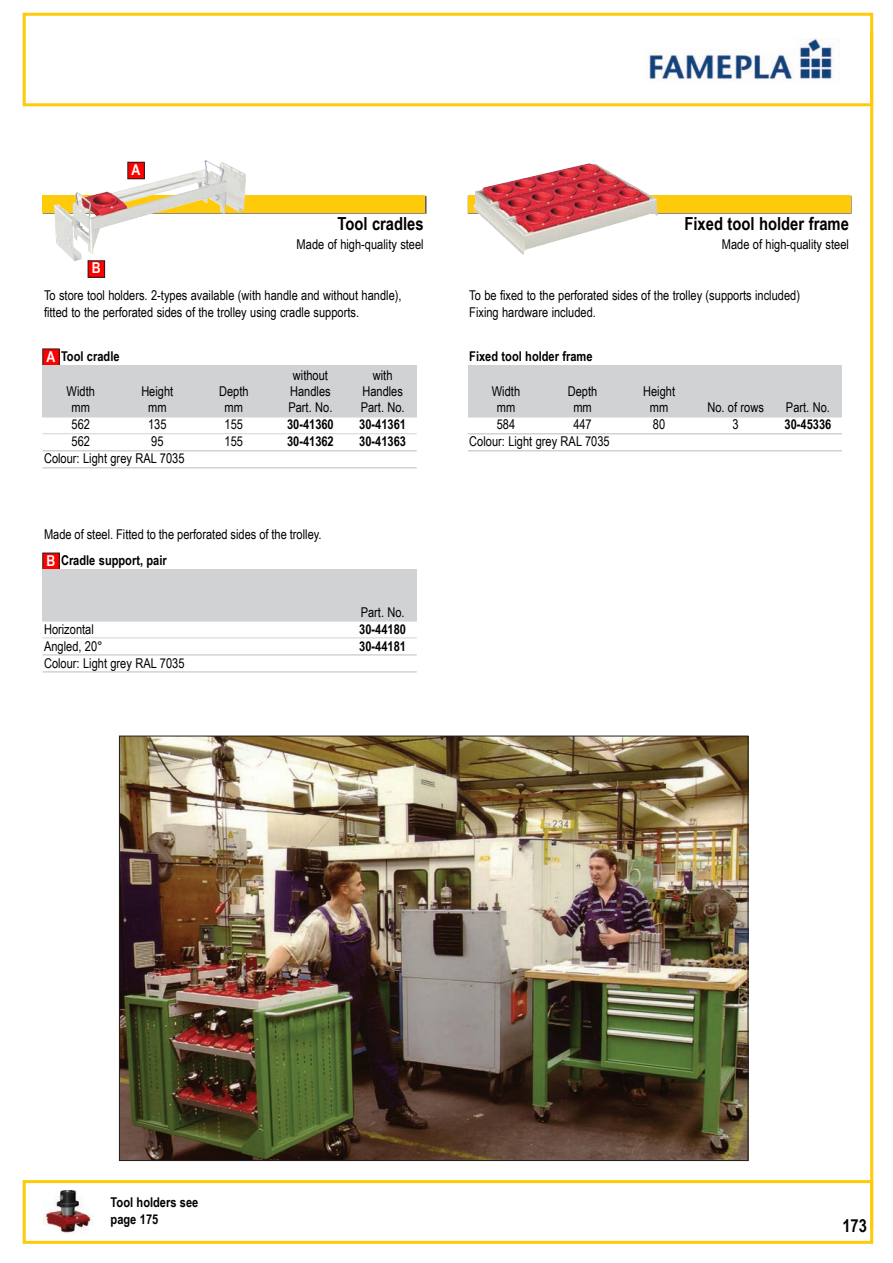
<style>
.page{position:relative;width:893px;height:1263px;background:#fff}
.page>*{position:absolute;margin:0;border:0;box-sizing:border-box;transform-origin:0 0}
.t1{font:700 18px "Arial Narrow";color:#000}
.t2{font:700 15px "Arial Narrow";color:#fff}
.t3{font:13.5px/16.2px "Arial Narrow";color:#000;text-align:center}
.t4{font:700 13.5px/16.2px "Arial Narrow";color:#000}
</style>
<div class="page">
<img style="left:121px;top:738px;width:625px;height:421px">
<img style="left:42px;top:195px;width:385px;height:26px">
<div style="left:43px;top:196px;width:382px;height:17px;background:#feca0a"></div>
<img style="left:54px;top:160px;width:192px;height:56px">
<div style="left:88px;top:261px;width:17px;height:16px;background:#f00"></div>
<div style="left:88px;top:260px;width:17px;height:18px;border:1px solid #231f20"></div>
<div style="left:128px;top:162px;width:16px;height:17px;background:#f00"></div>
<div style="left:128px;top:162px;width:17px;height:17px;border:1px solid #231f20"></div>
<hr style="left:43px;top:433px;width:374px;height:1px;background:#d1d2d4">
<hr style="left:43px;top:467px;width:374px;height:1px;background:#d1d2d4">
<div style="left:43px;top:349px;width:16px;height:16px;background:#f00"></div>
<hr style="left:43px;top:450px;width:374px;height:1px;background:#d1d2d4">
<hr style="left:43px;top:637px;width:374px;height:1px;background:#d1d2d4">
<hr style="left:43px;top:620px;width:374px;height:2px;background:#d1d2d4">
<hr style="left:43px;top:671px;width:374px;height:2px;background:#d1d2d4">
<div style="left:43px;top:553px;width:16px;height:17px;background:#f00"></div>
<hr style="left:43px;top:654px;width:374px;height:2px;background:#d1d2d4">
<img style="left:467px;top:195px;width:385px;height:19px">
<div style="left:468px;top:196px;width:382px;height:17px;background:#feca0a"></div>
<img style="left:473px;top:163px;width:185px;height:92px">
<hr style="left:468px;top:433px;width:374px;height:1px;background:#d1d2d4">
<hr style="left:468px;top:450px;width:374px;height:1px;background:#d1d2d4">
<div style="left:23px;top:13px;width:850px;height:93px;border:3px solid #feca0a"></div>
<img style="left:649px;top:38px;width:191px;height:45px">
<div style="left:23px;top:1180px;width:850px;height:64px;border:3px solid #feca0a"></div>
<img style="left:43px;top:1191px;width:49px;height:42px">
<hr style="left:870px;top:32px;width:3px;height:1197px;background:#feca0a">
<div style="left:196px;top:366px;width:76px;height:51px;background:#d1d2d4"></div>
<div style="left:272px;top:366px;width:77px;height:51px;background:#d1d2d4"></div>
<div style="left:349px;top:366px;width:68px;height:51px;background:#d1d2d4"></div>
<div style="left:119px;top:366px;width:77px;height:51px;background:#d1d2d4"></div>
<div style="left:43px;top:366px;width:76px;height:51px;background:#d1d2d4"></div>
<div style="left:349px;top:570px;width:68px;height:51px;background:#d1d2d4"></div>
<div style="left:43px;top:570px;width:306px;height:51px;background:#d1d2d4"></div>
<div style="left:621px;top:366px;width:76px;height:51px;background:#d1d2d4"></div>
<div style="left:697px;top:366px;width:77px;height:51px;background:#d1d2d4"></div>
<div style="left:774px;top:366px;width:68px;height:51px;background:#d1d2d4"></div>
<div style="left:544px;top:366px;width:77px;height:51px;background:#d1d2d4"></div>
<div style="left:468px;top:366px;width:76px;height:51px;background:#d1d2d4"></div>
<p class="t2" style="left:132px;top:158px;width:10px">A</p>
<p class="t2" style="left:92px;top:257px;width:10px">B</p>
<h1 class="t1" style="left:337px;top:210px;width:88px">Tool cradles</h1>
<p class="t3" style="left:297px;top:235px;width:129px">Made of high-quality steel</p>
<h1 class="t1" style="left:684px;top:210px;width:166px">Fixed tool holder frame</h1>
<p class="t3" style="left:722px;top:235px;width:129px">Made of high-quality steel</p>
<p class="t3" style="left:44px;top:287px;width:359px;text-align:left">To store tool holders. 2-types available (with handle and without handle), fitted to the perforated sides of the trolley using cradle supports.</p>
<p class="t3" style="left:469px;top:287px;width:332px;text-align:left">To be fixed to the perforated sides of the trolley (supports included)<br>Fixing hardware included.</p>
<p class="t2" style="left:47px;top:345px;width:10px">A</p>
<p class="t4" style="left:61px;top:348px;width:60px">Tool cradle</p>
<p class="t3" style="left:67px;top:383px;width:30px">Width mm</p>
<p class="t3" style="left:141px;top:383px;width:33px">Height mm</p>
<p class="t3" style="left:219px;top:383px;width:31px">Depth mm</p>
<p class="t3" style="left:288px;top:367px;width:45px">without<br>Handles<br>Part. No.</p>
<p class="t3" style="left:361px;top:367px;width:45px">with<br>Handles<br>Part. No.</p>
<p class="t3" style="left:72px;top:416px;width:20px">562</p>
<p class="t3" style="left:148px;top:416px;width:20px">135</p>
<p class="t3" style="left:225px;top:416px;width:20px">155</p>
<p class="t4" style="left:287px;top:416px;width:48px">30-41360</p>
<p class="t4" style="left:359px;top:416px;width:48px">30-41361</p>
<p class="t3" style="left:72px;top:433px;width:20px">562</p>
<p class="t3" style="left:151px;top:433px;width:14px">95</p>
<p class="t3" style="left:225px;top:433px;width:20px">155</p>
<p class="t4" style="left:287px;top:433px;width:48px">30-41362</p>
<p class="t4" style="left:359px;top:433px;width:48px">30-41363</p>
<p class="t3" style="left:44px;top:450px;width:142px">Colour: Light grey RAL 7035</p>
<p class="t3" style="left:44px;top:525px;width:279px">Made of steel. Fitted to the perforated sides of the trolley.</p>
<p class="t2" style="left:47px;top:549px;width:10px">B</p>
<p class="t4" style="left:61px;top:552px;width:107px">Cradle support, pair</p>
<p class="t3" style="left:44px;top:620px;width:51px">Horizontal</p>
<p class="t3" style="left:44px;top:654px;width:142px">Colour: Light grey RAL 7035</p>
<p class="t3" style="left:44px;top:637px;width:60px">Angled, 20°</p>
<p class="t3" style="left:361px;top:603px;width:45px">Part. No.</p>
<p class="t4" style="left:359px;top:620px;width:48px">30-44180</p>
<p class="t4" style="left:359px;top:637px;width:48px">30-44181</p>
<p class="t4" style="left:469px;top:348px;width:125px">Fixed tool holder frame</p>
<p class="t3" style="left:492px;top:383px;width:30px">Width mm</p>
<p class="t3" style="left:568px;top:383px;width:31px">Depth mm</p>
<p class="t3" style="left:643px;top:383px;width:33px">Height mm</p>
<p class="t3" style="left:707px;top:399px;width:58px">No. of rows</p>
<p class="t3" style="left:786px;top:399px;width:45px">Part. No.</p>
<p class="t3" style="left:497px;top:416px;width:20px">584</p>
<p class="t3" style="left:573px;top:416px;width:20px">447</p>
<p class="t3" style="left:653px;top:416px;width:14px">80</p>
<p class="t3" style="left:733px;top:416px;width:8px">3</p>
<p class="t4" style="left:784px;top:416px;width:48px">30-45336</p>
<p class="t3" style="left:469px;top:433px;width:142px">Colour: Light grey RAL 7035</p>
<p class="t4" style="left:111px;top:1194px;width:89px">Tool holders see page 175</p>
<h1 class="t1" style="left:842px;top:1211px;width:26px">173</h1>
</div>
